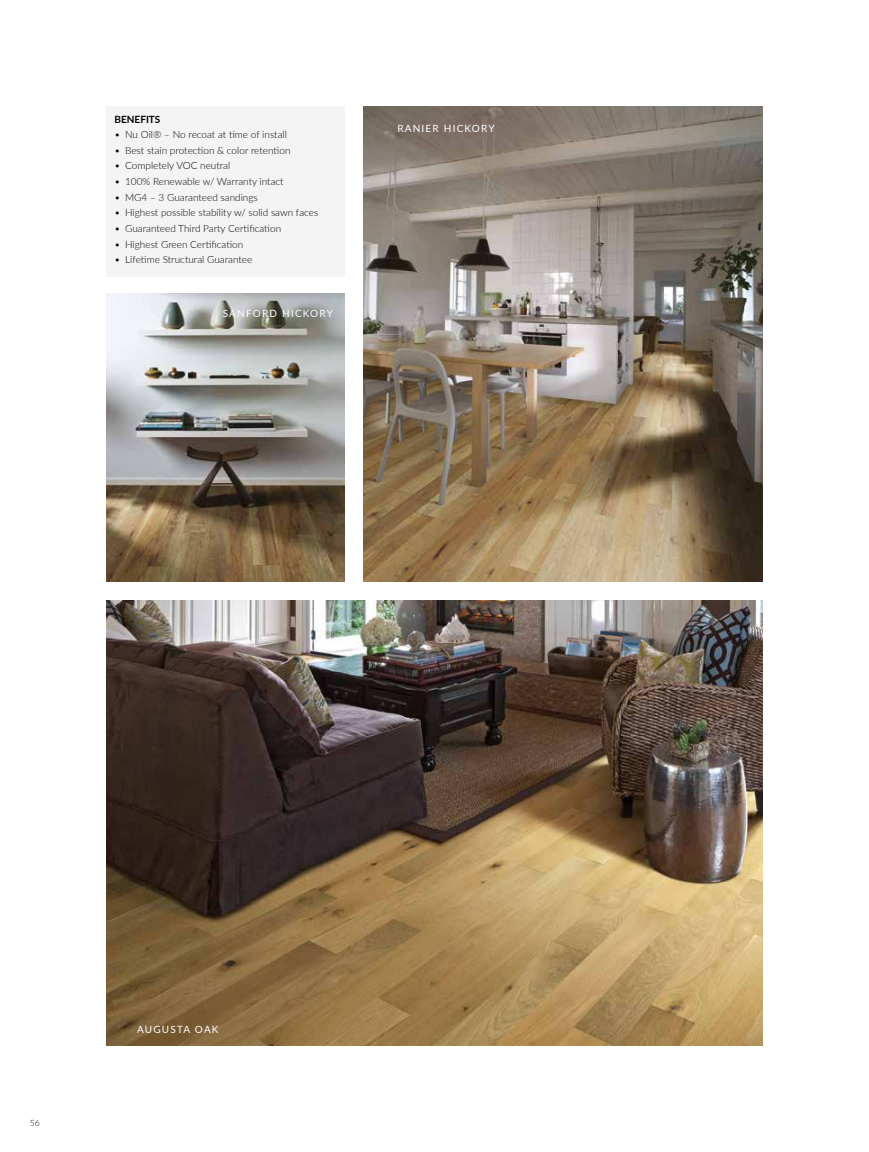
<style>
.page{position:relative;width:869px;height:1152px;background:#fff}
.page>*{position:absolute;margin:0;border:0;box-sizing:border-box;transform-origin:0 0}
.t1{font:300 10px "Lato";color:#000}
.t2{font:10px "Lato";letter-spacing:.12em;color:#fff}
.t3{font:700 10px "Lato";color:#000}
.t4{font:300 8.62px "Lato";color:#000}
</style>
<div class="page">
<img style="left:364px;top:106px;width:398px;height:475px">
<img style="left:106px;top:294px;width:239px;height:287px">
<img style="left:106px;top:600px;width:656px;height:445px">
<div style="left:106px;top:106px;width:239px;height:170px;background:#f4f4f4"></div>
<p class="t3" style="left:114px;top:111px;width:47px">BENEFITS</p>
<p class="t1" style="left:114px;top:128px;width:174px">• Nu Oil® – No recoat at time of install</p>
<p class="t1" style="left:114px;top:143px;width:177px">• Best stain protection &amp; color retention</p>
<p class="t1" style="left:114px;top:159px;width:117px">• Completely VOC neutral</p>
<p class="t1" style="left:114px;top:174px;width:171px">• 100% Renewable w/ Warranty intact</p>
<p class="t1" style="left:114px;top:190px;width:145px">• MG4 – 3 Guaranteed sandings</p>
<p class="t1" style="left:114px;top:206px;width:205px">• Highest possible stability w/ solid sawn faces</p>
<p class="t1" style="left:114px;top:221px;width:168px">• Guaranteed Third Party Certification</p>
<p class="t1" style="left:114px;top:237px;width:130px">• Highest Green Certification</p>
<p class="t1" style="left:114px;top:252px;width:139px">• Lifetime Structural Guarantee</p>
<p class="t2" style="left:223px;top:306px;width:112px">SANFORD HICKORY</p>
<p class="t2" style="left:397px;top:121px;width:99px">RANIER HICKORY</p>
<p class="t4" style="left:30px;top:1116px;width:12px">56</p>
<p class="t2" style="left:137px;top:1021px;width:83px">AUGUSTA OAK</p>
</div>
